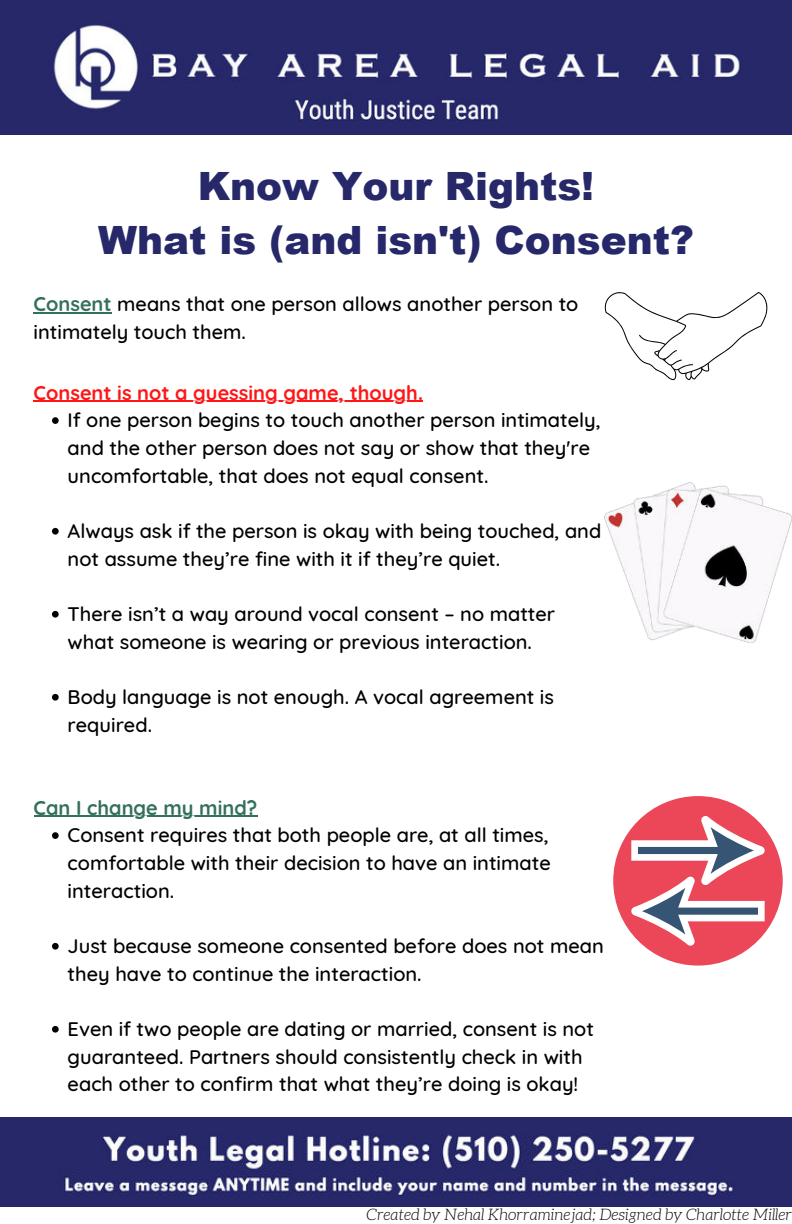
<style>
.page{position:relative;width:792px;height:1224px;background:#fff}
.page>*{position:absolute;margin:0;border:0;box-sizing:border-box;transform-origin:0 0}
.t1{font:900 39px/54px "Arial";color:#262869;text-align:center}
.t2{font:500 20px/27.6px "Quicksand";color:#000}
.t3{font:700 20px "Quicksand";color:#ff1616}
.t4{font:700 20px "Quicksand";color:#34715a}
.t5{font:italic 300 16px "Aleo";color:#000}
.s1{font-weight:700;color:#34715a}
</style>
<div class="page">
<img style="left:0;top:0;width:792px;height:135px">
<img style="left:0;top:1118px;width:792px;height:88px">
<svg style="left:52px;top:417px;width:7px;height:7px"></svg>
<svg style="left:52px;top:528px;width:7px;height:7px"></svg>
<svg style="left:52px;top:611px;width:7px;height:7px"></svg>
<svg style="left:52px;top:694px;width:7px;height:7px"></svg>
<svg style="left:52px;top:832px;width:7px;height:7px"></svg>
<svg style="left:52px;top:943px;width:7px;height:7px"></svg>
<svg style="left:52px;top:1026px;width:7px;height:7px"></svg>
<hr style="left:34px;top:312px;width:78px;height:2px;background:#34715a">
<hr style="left:34px;top:401px;width:389px;height:1px;background:#ff1616">
<hr style="left:34px;top:816px;width:223px;height:1px;background:#34715a">
<svg style="left:605px;top:292px;width:163px;height:88px"></svg>
<img style="left:604px;top:482px;width:188px;height:161px">
<svg style="left:613px;top:796px;width:170px;height:170px"></svg>
<h1 class="t1" style="left:98px;top:158px;width:597px">Know Your Rights!<br>What is (and isn't) Consent?</h1>
<p class="t2" style="left:34px;top:288px;width:546px"><span class="s1">Consent</span> means that one person allows another person to intimately touch them.</p>
<p class="t3" style="left:34px;top:376px;width:391px">Consent is not a guessing game, though.</p>
<p class="t2" style="left:68px;top:404px;width:534px">If one person begins to touch another person intimately, and the other person does not say or show that they're uncomfortable, that does not equal consent.</p>
<p class="t2" style="left:68px;top:515px;width:535px">Always ask if the person is okay with being touched, and not assume they’re fine with it if they’re quiet.</p>
<p class="t2" style="left:68px;top:598px;width:489px">There isn’t a way around vocal consent – no matter what someone is wearing or previous interaction.</p>
<p class="t2" style="left:68px;top:681px;width:488px">Body language is not enough. A vocal agreement is required.</p>
<p class="t4" style="left:34px;top:791px;width:225px">Can I change my mind?</p>
<p class="t2" style="left:68px;top:819px;width:485px;text-align:justify">Consent requires that both people are, at all times, comfortable with their decision to have an intimate interaction.</p>
<p class="t2" style="left:68px;top:930px;width:538px">Just because someone consented before does not mean they have to continue the interaction.</p>
<p class="t2" style="left:68px;top:1013px;width:528px">Even if two people are dating or married, consent is not guaranteed. Partners should consistently check in with each other to confirm that what they’re doing is okay!</p>
<p class="t5" style="left:367px;top:1206px;width:427px">Created by Nehal Khorraminejad; Designed by Charlotte Miller</p>
</div>
